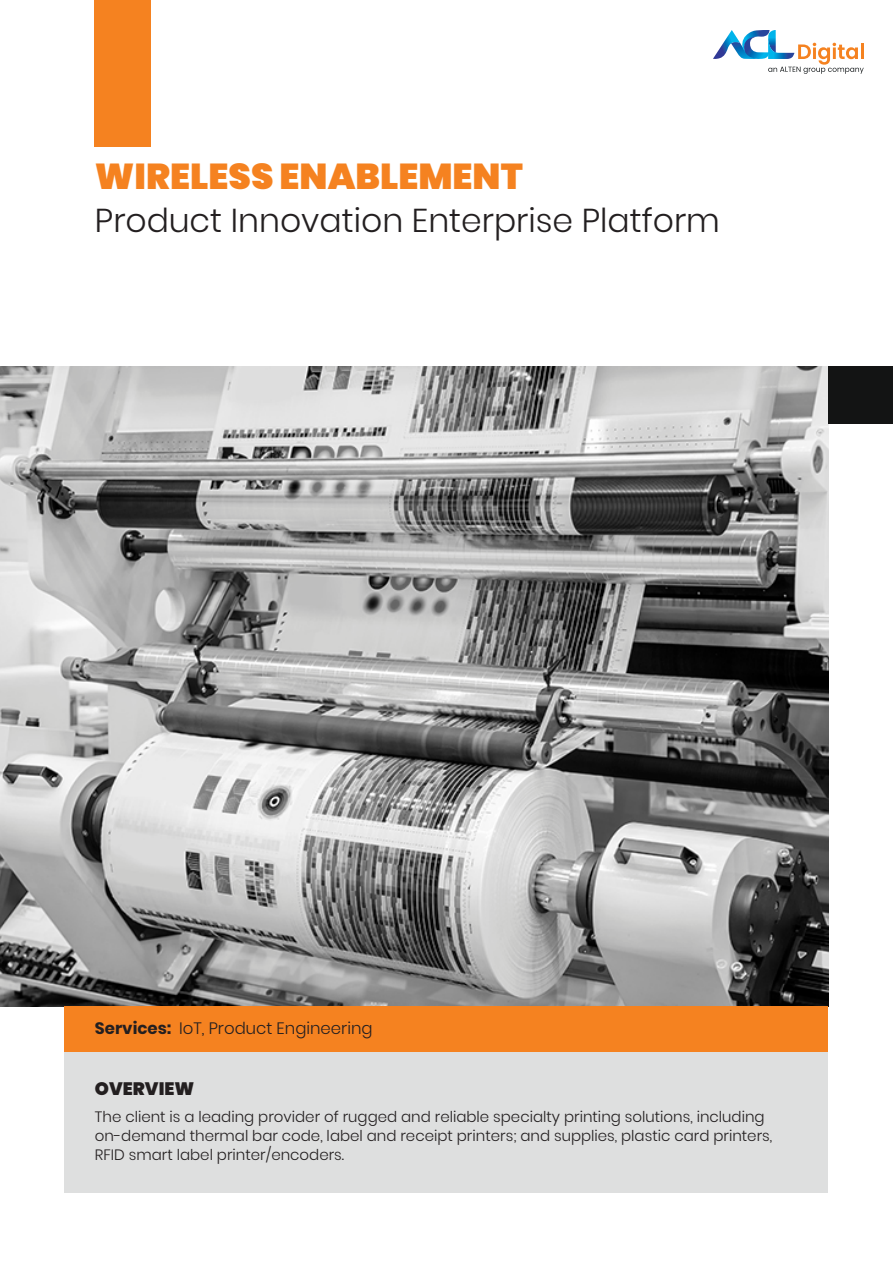
<style>
.page{position:relative;width:893px;height:1263px;background:#fff}
.page>*{position:absolute;margin:0;border:0;box-sizing:border-box;transform-origin:0 0}
.t1{font:900 36px "Poppins";color:#f58220}
.t2{font:300 33px "Poppins";color:#231f20}
.t3{font:900 18px "Poppins";color:#231f20}
.t4{font:300 16.5px "Poppins";color:#231f20}
.t5{font:300 15px/18.8px "Poppins";color:#231f20}
.s1{font-weight:700}
</style>
<div class="page">
<div style="left:65px;top:1006px;width:763px;height:187px;background:#dedfdf"></div>
<div style="left:95px;top:0;width:56px;height:146px;background:#f58220"></div>
<img style="left:0;top:367px;width:828px;height:639px">
<div style="left:828px;top:367px;width:65px;height:57px;background:#131414"></div>
<svg style="left:713px;top:30px;width:151px;height:44px"></svg>
<div style="left:65px;top:1006px;width:763px;height:45px;background:#f58220"></div>
<h1 class="t1" style="left:95px;top:155px;width:429px">WIRELESS ENABLEMENT</h1>
<h2 class="t2" style="left:95px;top:201px;width:627px">Product Innovation Enterprise Platform</h2>
<p class="t4" style="left:95px;top:1018px;width:279px"><span class="s1">Services:</span> IoT, Product Engineering</p>
<p class="t3" style="left:95px;top:1079px;width:101px">OVERVIEW</p>
<p class="t5" style="left:95px;top:1108px;width:679px">The client is a leading provider of rugged and reliable specialty printing solutions, including on-demand thermal bar code, label and receipt printers; and supplies, plastic card printers,<br>RFID smart label printer/encoders.</p>
</div>
